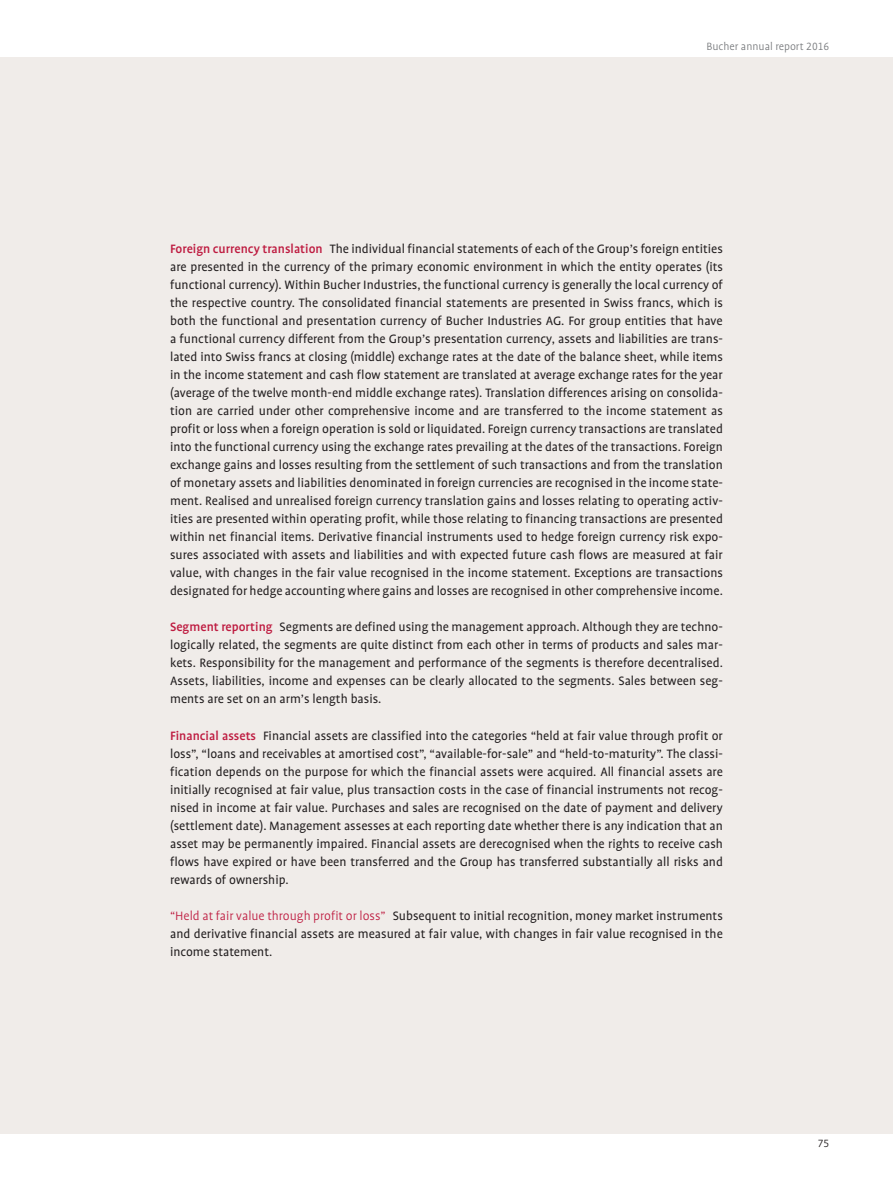
<style>
.page{position:relative;width:893px;height:1191px;background:#fff}
.page>*{position:absolute;margin:0;border:0;box-sizing:border-box;transform-origin:0 0}
.t1{font:13.8px/18px "Bucher Profile";color:#231f20;text-align:justify}
.t2{font:300 12px "Bucher Profile";color:#76787b}
.t3{font:300 12px "Bucher Profile";color:#231f20}
.s1{font-weight:500;color:#be1b40}
.s2{font-weight:300;color:#be1b40}
</style>
<div class="page">
<div style="left:0;top:57px;width:893px;height:1076px;background:#f0ece9"></div>
<p class="t2" style="left:706px;top:40px;width:124px">Bucher annual report 2016</p>
<p class="t1" style="left:170px;top:240px;width:554px"><span class="s1">Foreign currency translation</span> The individual financial statements of each of the Group’s foreign entities are presented in the currency of the primary economic environment in which the entity operates (its functional currency). Within Bucher Industries, the functional currency is generally the local currency of the respective country. The consolidated financial statements are presented in Swiss francs, which is both the functional and presentation currency of Bucher Industries AG. For group entities that have a functional currency different from the Group’s presentation currency, assets and liabilities are trans&shy;lated into Swiss francs at closing (middle) exchange rates at the date of the balance sheet, while items in the income statement and cash flow statement are translated at average exchange rates for the year (average of the twelve month-end middle exchange rates). Translation differences arising on consolida&shy;tion are carried under other comprehensive income and are transferred to the income statement as profit or loss when a foreign operation is sold or liquidated. Foreign currency transactions are translated into the functional currency using the exchange rates prevailing at the dates of the transactions. Foreign exchange gains and losses resulting from the settlement of such transactions and from the translation of monetary assets and liabilities denominated in foreign currencies are recognised in the income state&shy;ment. Realised and unrealised foreign currency translation gains and losses relating to operating activ&shy;ities are presented within operating profit, while those relating to financing transactions are presented within net financial items. Derivative financial instruments used to hedge foreign currency risk expo&shy;sures associated with assets and liabilities and with expected future cash flows are measured at fair value, with changes in the fair value recognised in the income statement. Exceptions are transactions designated for hedge accounting where gains and losses are recognised in other comprehensive income.</p>
<p class="t1" style="left:170px;top:618px;width:554px"><span class="s1">Segment reporting</span> Segments are defined using the management approach. Although they are techno&shy;logically related, the segments are quite distinct from each other in terms of products and sales mar&shy;kets. Responsibility for the management and performance of the segments is therefore decentralised.<br>Assets, liabilities, income and expenses can be clearly allocated to the segments. Sales between seg&shy;ments are set on an arm’s length basis.</p>
<p class="t1" style="left:170px;top:726px;width:554px"><span class="s1">Financial assets</span> Financial assets are classified into the categories “held at fair value through profit or loss”, “loans and receivables at amortised cost”, “available-for-sale” and “held-to-maturity”. The classi&shy;fication depends on the purpose for which the financial assets were acquired. All financial assets are initially recognised at fair value, plus transaction costs in the case of financial instruments not recog&shy;nised in income at fair value. Purchases and sales are recognised on the date of payment and delivery (settlement date). Management assesses at each reporting date whether there is any indication that an asset may be permanently impaired. Financial assets are derecognised when the rights to receive cash flows have expired or have been transferred and the Group has transferred substantially all risks and rewards of ownership.</p>
<p class="t1" style="left:170px;top:906px;width:554px"><span class="s2">“Held at fair value through profit or loss”</span> Subsequent to initial recognition, money market instruments and derivative financial assets are measured at fair value, with changes in fair value recognised in the income statement.</p>
<p class="t3" style="left:818px;top:1137px;width:13px">75</p>
</div>
